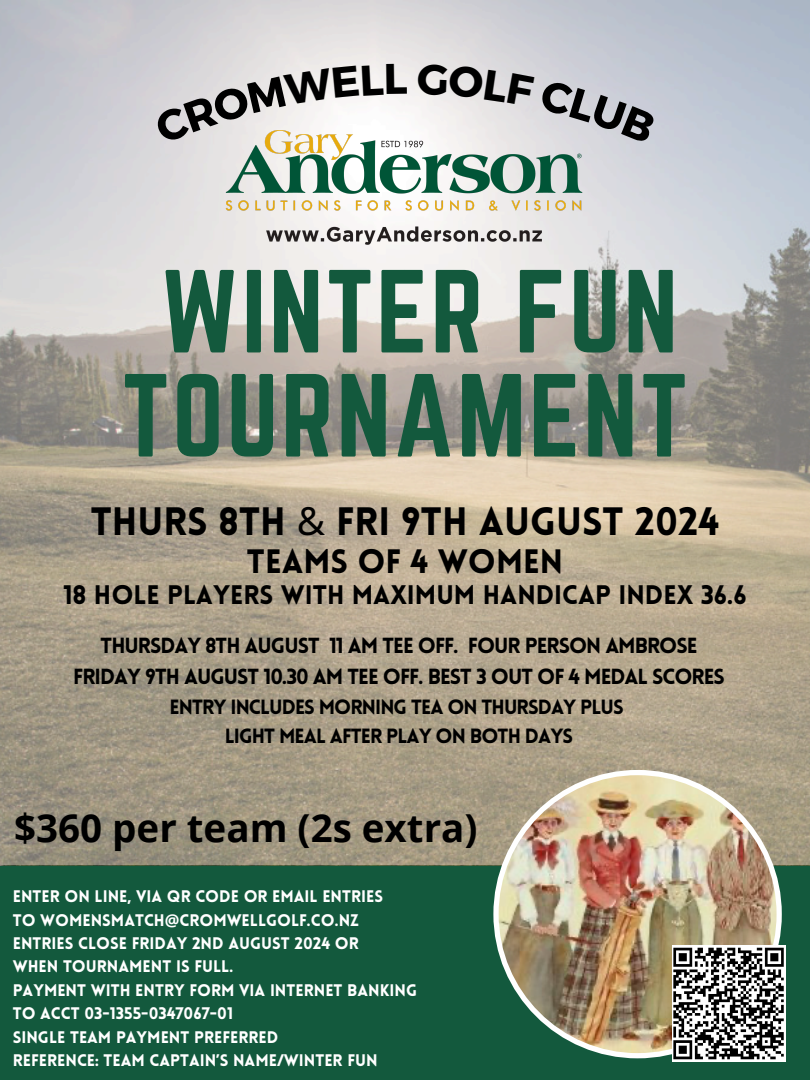
<style>
.page{position:relative;width:810px;height:1080px;background:#fff}
.page>*{position:absolute;margin:0;border:0;box-sizing:border-box;transform-origin:0 0}
.t1{font:103.19px/104.1px "Norwester";letter-spacing:.025em;color:#13593d;text-align:center}
.t2{font:900 38.75px "Lovelo";color:#000}
.t3{font:700 38.56px "Open Sans";color:#000}
.t4{font:900 33.12px "Lovelo";color:#000}
.t5{font:900 26.25px "Lovelo";color:#000}
.t6{font:900 21.38px/30.9px "Lovelo";letter-spacing:-.045em;color:#000;text-align:center}
.t7{font:900 20.12px/29.1px "Lovelo";letter-spacing:-.045em;color:#000;text-align:center}
.t8{font:900 16.38px "Lovelo";color:#fff}
.s1{font-family:"Noto Sans";font-weight:400}
.s2{font-family:"Noto Sans";font-weight:700}
</style>
<div class="page">
<div style="left:0;top:865px;width:810px;height:215px;background:#13593d"></div>
<img style="left:0;top:0;width:810px;height:865px">
<img style="left:221px;top:124px;width:368px;height:126px">
<img style="left:493px;top:770px;width:289px;height:288px">
<img style="left:672px;top:946px;width:114px;height:115px">
<svg style="left:153px;top:64px;width:254px;height:80px"></svg>
<svg style="left:418px;top:63px;width:239px;height:81px;background:#dcdbe0"></svg>
<p class="t1" style="left:122px;top:259px;width:567px">WINTER FUN<br>TOURNAMENT</p>
<p class="t2" style="left:91px;top:506px;width:630px">THURS 8TH <span class="s1">&amp;</span> FRI 9TH AUGUST 2024</p>
<p class="t4" style="left:247px;top:548px;width:318px">TEAMS OF 4 WOMEN</p>
<p class="t5" style="left:63px;top:584px;width:685px">18 HOLE PLAYERS WITH MAXIMUM HANDICAP INDEX 36.6</p>
<h2 class="t6" style="left:73px;top:632px;width:653px">THURSDAY 8TH AUGUST 11 AM TEE OFF. FOUR PERSON AMBROSE<br>FRIDAY 9TH AUGUST 10.30 AM TEE OFF. BEST 3 OUT OF 4 MEDAL SCORES</h2>
<h2 class="t7" style="left:170px;top:695px;width:456px">ENTRY INCLUDES MORNING TEA ON THURSDAY PLUS<br>LIGHT MEAL AFTER PLAY ON BOTH DAYS</h2>
<h3 class="t3" style="left:14px;top:800px;width:465px">$360 per team (2s extra)</h3>
<p class="t8" style="left:13px;top:890px;width:372px">ENTER ON LINE, VIA QR CODE OR EMAIL ENTRIES</p>
<h1 class="t8" style="left:13px;top:913px;width:348px">TO WOMENSMATCH<span class="s2">@</span>CROMWELLGOLF.CO.NZ</h1>
<h3 class="t8" style="left:13px;top:937px;width:348px">ENTRIES CLOSE FRIDAY 2ND AUGUST 2024 OR</h3>
<h4 class="t8" style="left:13px;top:960px;width:222px">WHEN TOURNAMENT IS FULL.</h4>
<h3 class="t8" style="left:13px;top:984px;width:406px">PAYMENT WITH ENTRY FORM VIA INTERNET BANKING</h3>
<p class="t8" style="left:13px;top:1007px;width:222px">TO ACCT 03-1355-0347067-01</p>
<p class="t8" style="left:13px;top:1030px;width:267px">SINGLE TEAM PAYMENT PREFERRED</p>
<p class="t8" style="left:13px;top:1054px;width:366px">REFERENCE: TEAM CAPTAIN’S NAME/WINTER FUN</p>
</div>
